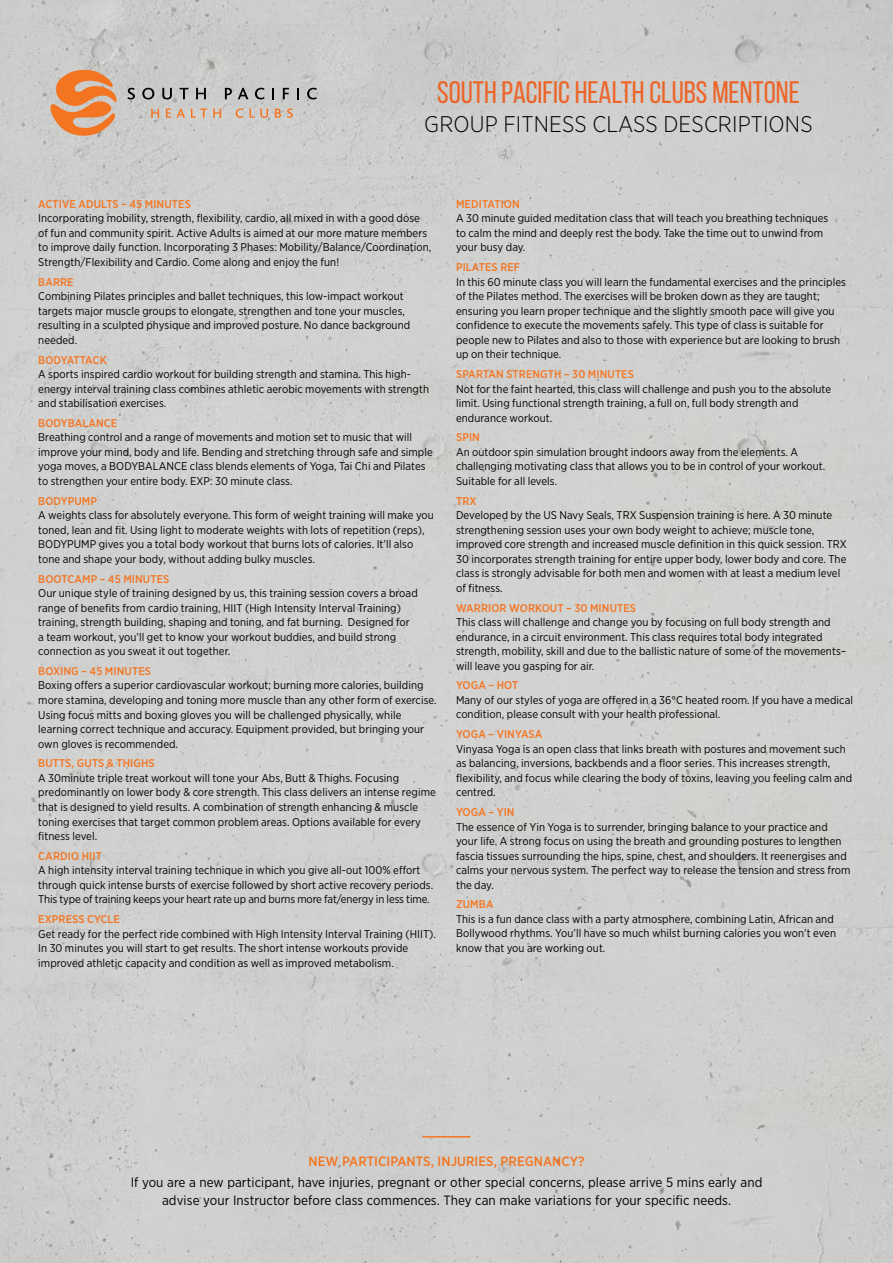
<style>
.page{position:relative;width:893px;height:1263px;background:#d0d0ce}
.page>*{position:absolute;margin:0;border:0;box-sizing:border-box;transform-origin:0 0}
.t1{font:31.05px "Bebas Neue";color:#ec652a}
.t2{font:300 22.65px "Gotham Narrow";letter-spacing:.005em;color:#000}
.t3{font:13.5px/18px "Gotham Narrow";letter-spacing:.005em;color:#000;text-align:center}
.t4{font:500 13.5px "Gotham Narrow";letter-spacing:.005em;color:#f47521}
.t5{font:11.25px/14.5px "Gotham Narrow";letter-spacing:.005em;color:#000}
.t6{font:500 11.25px "Gotham Narrow";letter-spacing:.01em;color:#f47521}
.t7{font:500 11.25px "Gotham Narrow";letter-spacing:-.025em;color:#f47521}
</style>
<div class="page">
<hr style="left:422px;top:1136px;width:48px;height:1px;background:#f47521">
<svg style="left:50px;top:70px;width:68px;height:66px;background:#e19a6b"></svg>
<svg style="left:127px;top:88px;width:8px;height:11px"></svg>
<svg style="left:142px;top:88px;width:12px;height:11px"></svg>
<svg style="left:162px;top:88px;width:10px;height:11px"></svg>
<svg style="left:180px;top:88px;width:9px;height:11px"></svg>
<svg style="left:196px;top:88px;width:10px;height:11px"></svg>
<svg style="left:225px;top:88px;width:7px;height:11px"></svg>
<svg style="left:238px;top:88px;width:10px;height:11px"></svg>
<svg style="left:255px;top:88px;width:9px;height:11px"></svg>
<svg style="left:272px;top:88px;width:2px;height:11px"></svg>
<svg style="left:283px;top:88px;width:6px;height:11px"></svg>
<svg style="left:297px;top:88px;width:2px;height:11px"></svg>
<svg style="left:307px;top:88px;width:10px;height:11px"></svg>
<svg style="left:151px;top:109px;width:8px;height:9px"></svg>
<svg style="left:166px;top:109px;width:19px;height:9px"></svg>
<svg style="left:191px;top:109px;width:30px;height:9px"></svg>
<svg style="left:236px;top:108px;width:7px;height:10px"></svg>
<svg style="left:249px;top:109px;width:19px;height:9px"></svg>
<svg style="left:275px;top:109px;width:6px;height:9px"></svg>
<svg style="left:287px;top:108px;width:6px;height:10px"></svg>
<h1 class="t1" style="left:437px;top:75px;width:364px">SOUTH PACIFIC HEALTH CLUBS MENTONE</h1>
<h2 class="t2" style="left:424px;top:110px;width:390px">GROUP FITNESS CLASS DESCRIPTIONS</h2>
<p class="t6" style="left:38px;top:197px;width:154px">ACTIVE ADULTS – 45 MINUTES</p>
<p class="t5" style="left:38px;top:211px;width:395px">Incorporating mobility, strength, flexibility, cardio, all mixed in with a good dose of fun and community spirit. Active Adults is aimed at our more mature members to improve daily function. Incorporating 3 Phases: Mobility/Balance/Coordination, Strength/Flexibility and Cardio. Come along and enjoy the fun!</p>
<p class="t6" style="left:38px;top:275px;width:37px">BARRE</p>
<p class="t5" style="left:38px;top:289px;width:373px">Combining Pilates principles and ballet techniques, this low-impact workout targets major muscle groups to elongate, strengthen and tone your muscles, resulting in a sculpted physique and improved posture. No dance background needed.</p>
<p class="t7" style="left:38px;top:352px;width:70px">BODYATTACK</p>
<p class="t5" style="left:38px;top:367px;width:392px">A sports inspired cardio workout for building strength and stamina. This high&shy;energy interval training class combines athletic aerobic movements with strength and stabilisation exercises.</p>
<p class="t6" style="left:38px;top:416px;width:81px">BODYBALANCE</p>
<p class="t5" style="left:38px;top:430px;width:396px">Breathing control and a range of movements and motion set to music that will improve your mind, body and life. Bending and stretching through safe and simple yoga moves, a BODYBALANCE class blends elements of Yoga, Tai Chi and Pilates to strengthen your entire body. EXP: 30 minute class.</p>
<p class="t6" style="left:38px;top:494px;width:60px">BODYPUMP</p>
<p class="t5" style="left:38px;top:508px;width:397px">A weights class for absolutely everyone. This form of weight training will make you toned, lean and fit. Using light to moderate weights with lots of repetition (reps), BODYPUMP gives you a total body workout that burns lots of calories. It’ll also tone and shape your body, without adding bulky muscles.</p>
<p class="t6" style="left:38px;top:571px;width:133px">BOOTCAMP – 45 MINUTES</p>
<p class="t5" style="left:38px;top:586px;width:381px">Our unique style of training designed by us, this training session covers a broad range of benefits from cardio training, HIIT (High Intensity Interval Training) training, strength building, shaping and toning, and fat burning. Designed for a team workout, you’ll get to know your workout buddies, and build strong connection as you sweat it out together.</p>
<p class="t6" style="left:38px;top:664px;width:114px">BOXING – 45 MINUTES</p>
<p class="t5" style="left:38px;top:678px;width:400px">Boxing offers a superior cardiovascular workout; burning more calories, building more stamina, developing and toning more muscle than any other form of exercise.<br>Using focus mitts and boxing gloves you will be challenged physically, while learning correct technique and accuracy. Equipment provided, but bringing your own gloves is recommended.</p>
<p class="t6" style="left:38px;top:756px;width:118px">BUTTS, GUTS &amp; THIGHS</p>
<p class="t5" style="left:38px;top:770px;width:399px">A 30minute triple treat workout will tone your Abs, Butt &amp; Thighs. Focusing predominantly on lower body &amp; core strength. This class delivers an intense regime that is designed to yield results. A combination of strength enhancing &amp; muscle toning exercises that target common problem areas. Options available for every fitness level.</p>
<p class="t6" style="left:38px;top:849px;width:65px">CARDIO HIIT</p>
<p class="t5" style="left:38px;top:863px;width:397px">A high intensity interval training technique in which you give all-out 100% effort through quick intense bursts of exercise followed by short active recovery periods.<br>This type of training keeps your heart rate up and burns more fat/energy in less time.</p>
<p class="t6" style="left:38px;top:912px;width:83px">EXPRESS CYCLE</p>
<p class="t5" style="left:38px;top:926px;width:399px">Get ready for the perfect ride combined with High Intensity Interval Training (HIIT).<br>In 30 minutes you will start to get results. The short intense workouts provide improved athletic capacity and condition as well as improved metabolism.</p>
<p class="t6" style="left:456px;top:197px;width:65px">MEDITATION</p>
<p class="t5" style="left:456px;top:211px;width:374px">A 30 minute guided meditation class that will teach you breathing techniques to calm the mind and deeply rest the body. Take the time out to unwind from your busy day.</p>
<p class="t6" style="left:456px;top:260px;width:66px">PILATES REF</p>
<p class="t5" style="left:456px;top:274px;width:392px">In this 60 minute class you will learn the fundamental exercises and the principles of the Pilates method. The exercises will be broken down as they are taught; ensuring you learn proper technique and the slightly smooth pace will give you confidence to execute the movements safely. This type of class is suitable for people new to Pilates and also to those with experience but are looking to brush up on their technique.</p>
<p class="t6" style="left:456px;top:367px;width:179px">SPARTAN STRENGTH – 30 MINUTES</p>
<p class="t5" style="left:456px;top:381px;width:377px">Not for the faint hearted, this class will challenge and push you to the absolute limit. Using functional strength training, a full on, full body strength and endurance workout.</p>
<p class="t6" style="left:456px;top:430px;width:25px">SPIN</p>
<p class="t5" style="left:456px;top:444px;width:371px">An outdoor spin simulation brought indoors away from the elements. A challenging motivating class that allows you to be in control of your workout.<br>Suitable for all levels.</p>
<p class="t6" style="left:456px;top:493px;width:22px">TRX</p>
<p class="t5" style="left:456px;top:508px;width:392px">Developed by the US Navy Seals, TRX Suspension training is here. A 30 minute strengthening session uses your own body weight to achieve; muscle tone, improved core strength and increased muscle definition in this quick session. TRX 30 incorporates strength training for entire upper body, lower body and core. The class is strongly advisable for both men and women with at least a medium level of fitness.</p>
<p class="t6" style="left:456px;top:600px;width:182px">WARRIOR WORKOUT – 30 MINUTES</p>
<p class="t5" style="left:456px;top:615px;width:392px">This class will challenge and change you by focusing on full body strength and endurance, in a circuit environment. This class requires total body integrated strength, mobility, skill and due to the ballistic nature of some of the movements– will leave you gasping for air.</p>
<p class="t6" style="left:456px;top:678px;width:64px">YOGA – HOT</p>
<p class="t5" style="left:456px;top:692px;width:398px">Many of our styles of yoga are offered in a 36°C heated room. If you have a medical condition, please consult with your health professional.</p>
<p class="t6" style="left:456px;top:727px;width:88px">YOGA – VINYASA</p>
<p class="t5" style="left:456px;top:741px;width:398px">Vinyasa Yoga is an open class that links breath with postures and movement such as balancing, inversions, backbends and a floor series. This increases strength, flexibility, and focus while clearing the body of toxins, leaving you feeling calm and centred.</p>
<p class="t6" style="left:456px;top:805px;width:60px">YOGA – YIN</p>
<p class="t5" style="left:456px;top:819px;width:396px">The essence of Yin Yoga is to surrender, bringing balance to your practice and your life. A strong focus on using the breath and grounding postures to lengthen fascia tissues surrounding the hips, spine, chest, and shoulders. It reenergises and calms your nervous system. The perfect way to release the tension and stress from the day.</p>
<p class="t6" style="left:456px;top:897px;width:39px">ZUMBA</p>
<p class="t5" style="left:456px;top:911px;width:381px">This is a fun dance class with a party atmosphere, combining Latin, African and<br>Bollywood rhythms. You’ll have so much whilst burning calories you won’t even know that you are working out.</p>
<p class="t4" style="left:308px;top:1152px;width:278px">NEW PARTICIPANTS, INJURIES, PREGNANCY?</p>
<p class="t3" style="left:131px;top:1173px;width:633px">If you are a new participant, have injuries, pregnant or other special concerns, please arrive 5 mins early and advise your Instructor before class commences. They can make variations for your specific needs.</p>
</div>
